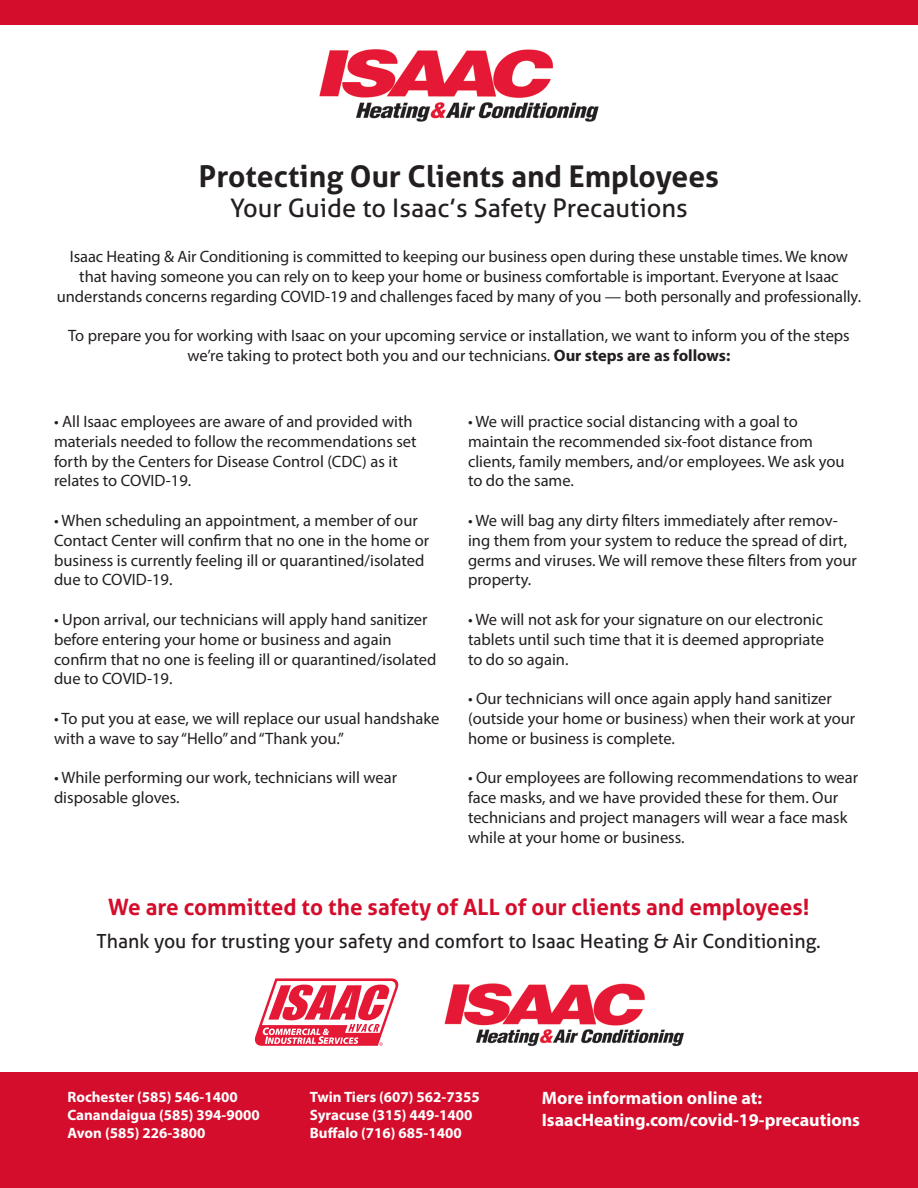
<style>
.page{position:relative;width:918px;height:1188px;background:#fff}
.page>*{position:absolute;margin:0;border:0;box-sizing:border-box;transform-origin:0 0}
.t1{font:700 30px "Aller";color:#231f20}
.t2{font:25.5px "Aller";color:#231f20}
.t3{font:700 22.5px "Aller";color:#d30d2b}
.t4{font:19.5px "Aller";color:#231f20}
.t5{font:700 18px "Myriad Pro";color:#fff}
.t6{font:16.5px/19.8px "Myriad Pro";color:#231f20}
.t7{font:700 15px "Myriad Pro";color:#fff}
.s1{font-weight:700}
</style>
<div class="page">
<img style="left:319px;top:49px;width:280px;height:73px">
<div style="left:0;top:1072px;width:918px;height:116px;background:#d30d2b"></div>
<div style="left:0;top:0;width:918px;height:25px;background:#d30d2b"></div>
<svg style="left:255px;top:978px;width:143px;height:68px"></svg>
<img style="left:444px;top:983px;width:240px;height:64px">
<p class="t1" style="left:199px;top:157px;width:522px">Protecting Our Clients and Employees</p>
<p class="t2" style="left:230px;top:193px;width:459px">Your Guide to Isaac’s Safety Precautions</p>
<p class="t6" style="left:57px;top:247px;width:806px;text-align:center">Isaac Heating &amp; Air Conditioning is committed to keeping our business open during these unstable times. We know that having someone you can rely on to keep your home or business comfortable is important. Everyone at Isaac understands concerns regarding COVID-19 and challenges faced by many of you — both personally and professionally.</p>
<p class="t6" style="left:68px;top:326px;width:783px;text-align:center">To prepare you for working with Isaac on your upcoming service or installation, we want to inform you of the steps we’re taking to protect both you and our technicians. <span class="s1">Our steps are as follows:</span></p>
<p class="t6" style="left:54px;top:411px;width:364px">• All Isaac employees are aware of and provided with materials needed to follow the recommendations set forth by the Centers for Disease Control (CDC) as it relates to COVID-19.</p>
<p class="t6" style="left:54px;top:510px;width:377px">• When scheduling an appointment, a member of our Contact Center will confirm that no one in the home or business is currently feeling ill or quarantined/isolated due to COVID-19.</p>
<p class="t6" style="left:54px;top:609px;width:384px">• Upon arrival, our technicians will apply hand sanitizer before entering your home or business and again confirm that no one is feeling ill or quarantined/isolated due to COVID-19.</p>
<p class="t6" style="left:54px;top:708px;width:387px">• To put you at ease, we will replace our usual handshake with a wave to say “Hello” and “Thank you.”</p>
<p class="t6" style="left:54px;top:768px;width:345px">• While performing our work, technicians will wear disposable gloves.</p>
<p class="t6" style="left:468px;top:411px;width:378px">• We will practice social distancing with a goal to maintain the recommended six-foot distance from clients, family members, and/or employees. We ask you to do the same.</p>
<p class="t6" style="left:468px;top:510px;width:390px">• We will bag any dirty filters immediately after remov&shy;ing them from your system to reduce the spread of dirt, germs and viruses. We will remove these filters from your property.</p>
<p class="t6" style="left:468px;top:609px;width:357px;text-align:justify">• We will not ask for your signature on our electronic tablets until such time that it is deemed appropriate to do so again.</p>
<p class="t6" style="left:468px;top:689px;width:389px">• Our technicians will once again apply hand sanitizer (outside your home or business) when their work at your home or business is complete.</p>
<p class="t6" style="left:468px;top:768px;width:392px">• Our employees are following recommendations to wear face masks, and we have provided these for them. Our technicians and project managers will wear a face mask while at your home or business.</p>
<p class="t3" style="left:108px;top:894px;width:703px">We are committed to the safety of ALL of our clients and employees!</p>
<p class="t4" style="left:97px;top:929px;width:726px">Thank you for trusting your safety and comfort to Isaac Heating &amp; Air Conditioning.</p>
<p class="t7" style="left:68px;top:1087px;width:172px">Rochester (585) 546-1400</p>
<p class="t7" style="left:68px;top:1105px;width:194px">Canandaigua (585) 394-9000</p>
<p class="t7" style="left:68px;top:1123px;width:140px">Avon (585) 226-3800</p>
<p class="t7" style="left:310px;top:1087px;width:171px">Twin Tiers (607) 562-7355</p>
<p class="t7" style="left:310px;top:1105px;width:164px">Syracuse (315) 449-1400</p>
<p class="t7" style="left:310px;top:1123px;width:153px">Buffalo (716) 685-1400</p>
<p class="t5" style="left:542px;top:1086px;width:222px">More information online at:</p>
<p class="t5" style="left:542px;top:1108px;width:320px">IsaacHeating.com/covid-19-precautions</p>
</div>
